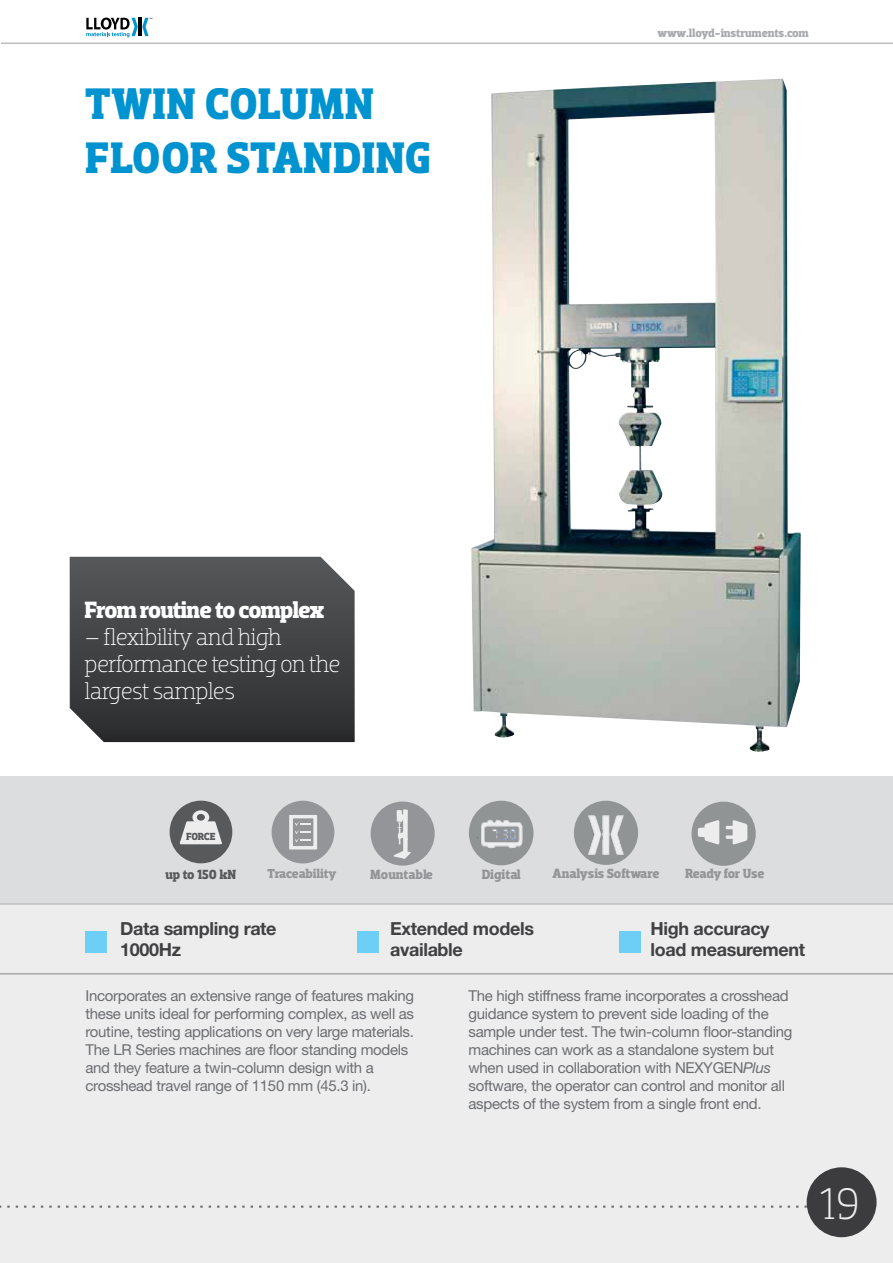
<style>
.page{position:relative;width:893px;height:1263px;background:#fff}
.page>*{position:absolute;margin:0;border:0;box-sizing:border-box;transform-origin:0 0}
.t1{font:700 45px/54px "Dobra Slab";letter-spacing:-.005em;color:#0093d0}
.t2{font:300 45px "Dobra Slab";color:#fff}
.t3{font:300 24px/27px "Dobra Slab";letter-spacing:-.04em;color:#fff}
.t4{font:700 24px "Dobra Slab";letter-spacing:-.04em;color:#fff}
.t5{font:700 18px/21px "Helvetica Neue";letter-spacing:-.02em;color:#414042}
.t6{font:15px/18px "Helvetica Neue";letter-spacing:-.02em;color:#6d6e71}
.t7{font:700 13.65px "Dobra Slab";letter-spacing:-.01em;color:#919495}
.t8{font:700 13.5px "Dobra Slab";color:#939598}
.t9{font:700 13.5px "Dobra Slab";letter-spacing:-.005em;color:#58595b}
.t10{font:700 13.2px "Dobra Slab";color:#939598}
.t11{font:700 12px "Dobra Slab";letter-spacing:-.01em;color:#a7a9ac}
.t12{font:700 10.5px "Dobra Slab";color:#58595b}
.s1{font-style:italic}
</style>
<div class="page">
<div style="left:0;top:895px;width:893px;height:368px;background:#ededee"></div>
<img style="left:471px;top:79px;width:330px;height:673px">
<div style="left:807px;top:1167px;width:70px;height:70px;background:#414042;border-radius:50%"></div>
<svg style="left:0;top:1205px;width:807px;height:3px"></svg>
<div style="left:0;top:777px;width:893px;height:127px;background:#dcddde"></div>
<div style="left:85px;top:932px;width:21px;height:21px;background:#6dcff6"></div>
<div style="left:357px;top:932px;width:22px;height:21px;background:#6dcff6"></div>
<div style="left:619px;top:932px;width:21px;height:21px;background:#6dcff6"></div>
<hr style="left:0;top:973px;width:893px;height:1px;background:#a7a9ac">
<hr style="left:0;top:903px;width:893px;height:2px;background:#bcbec0">
<hr style="left:1px;top:43px;width:892px;height:1px;background:#bcbec0">
<svg style="left:70px;top:557px;width:285px;height:185px;background:#444647"></svg>
<div style="left:272px;top:801px;width:62px;height:62px;background:#939598;border-radius:50%"></div>
<svg style="left:289px;top:815px;width:28px;height:34px"></svg>
<div style="left:371px;top:801px;width:64px;height:65px;background:#939598;border-radius:50%"></div>
<svg style="left:394px;top:809px;width:17px;height:50px"></svg>
<div style="left:170px;top:801px;width:62px;height:62px;background:#58595b;border-radius:50%"></div>
<svg style="left:180px;top:810px;width:42px;height:34px"></svg>
<div style="left:469px;top:801px;width:64px;height:64px;background:#919495;border-radius:50%"></div>
<img style="left:477px;top:819px;width:46px;height:30px">
<div style="left:574px;top:801px;width:64px;height:64px;background:#919495;border-radius:50%"></div>
<img style="left:588px;top:815px;width:36px;height:39px">
<div style="left:691px;top:802px;width:65px;height:64px;background:#919495;border-radius:50%"></div>
<svg style="left:726px;top:820px;width:21px;height:25px"></svg>
<svg style="left:698px;top:820px;width:21px;height:25px"></svg>
<svg style="left:86px;top:18px;width:66px;height:19px"></svg>
<h1 class="t1" style="left:85px;top:77px;width:227px">twin column floor stand</h1>
<h1 class="t1" style="left:362px;top:131px;width:42px">ing</h1>
<p class="t11" style="left:658px;top:26px;width:153px">www.lloyd-instruments.com</p>
<h2 class="t4" style="left:85px;top:596px;width:241px">From routine to complex</h2>
<h2 class="t3" style="left:85px;top:623px;width:258px">– flexibility and high performance testing on the largest samples</h2>
<p class="t12" style="left:186px;top:830px;width:31px">FORCE</p>
<p class="t9" style="left:166px;top:866px;width:72px">up to 150 kN</p>
<p class="t7" style="left:482px;top:866px;width:40px">Digital</p>
<p class="t8" style="left:553px;top:865px;width:108px">Analysis software</p>
<p class="t8" style="left:685px;top:865px;width:81px">Ready for Use</p>
<p class="t10" style="left:267px;top:866px;width:71px">Traceability</p>
<p class="t8" style="left:370px;top:866px;width:64px">Mountable</p>
<p class="t5" style="left:120px;top:918px;width:158px">Data sampling rate<br>1000Hz</p>
<p class="t5" style="left:390px;top:918px;width:145px">Extended models available</p>
<p class="t5" style="left:651px;top:918px;width:156px">High accuracy load measurement</p>
<p class="t6" style="left:86px;top:986px;width:330px">Incorporates an extensive range of features making these units ideal for performing complex, as well as routine, testing applications on very large materials.<br>The LR Series machines are floor standing models and they feature a twin-column design with a crosshead travel range of 1150 mm (45.3 in).</p>
<p class="t6" style="left:468px;top:986px;width:326px">The high stiffness frame incorporates a crosshead guidance system to prevent side loading of the sample under test. The twin-column floor-standing machines can work as a standalone system but when used in collaboration with NEXYGEN<span class="s1">Plus </span>software, the operator can control and monitor all aspects of the system from a single front end.</p>
<h1 class="t2" style="left:820px;top:1177px;width:41px">19</h1>
</div>
